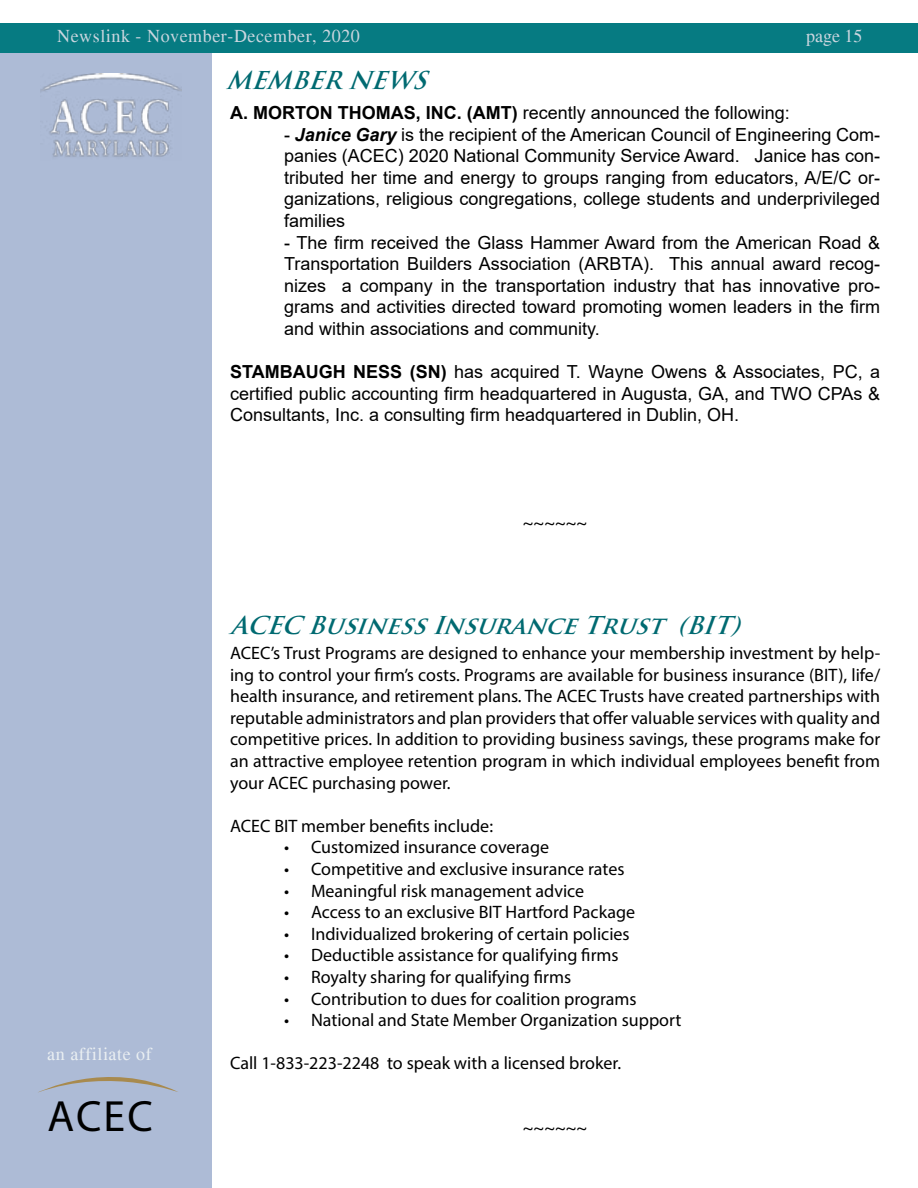
<style>
.page{position:relative;width:918px;height:1188px;background:#fff}
.page>*{position:absolute;margin:0;border:0;box-sizing:border-box;transform-origin:0 0}
.t1{font:43.8px "Myriad Pro";color:#000}
.t2{font:italic 700 24px "Trajan Pro";color:#006a71}
.t3{font:18px/21.6px "Myriad Pro";color:#000;text-align:justify}
.t4{font:18px/21.6px "Arial";color:#000;text-align:justify}
.t5{font:18px "Times";letter-spacing:.03em;color:#cbd6df}
.t6{font:18px "Times";letter-spacing:.03em;color:#eaeff2}
.s1{font-weight:700}
.s2{font-weight:700;font-style:italic}
</style>
<div class="page">
<div style="left:0;top:53px;width:212px;height:1135px;background:#adbbd6"></div>
<div style="left:0;top:24px;width:918px;height:29px;background:#067b82"></div>
<svg style="left:38px;top:1077px;width:140px;height:16px"></svg>
<img style="left:40px;top:73px;width:141px;height:84px">
<p class="t5" style="left:57px;top:25px;width:304px">Newslink - November-December, 2020</p>
<p class="t5" style="left:806px;top:25px;width:58px">page 15</p>
<h2 class="t2" style="left:226px;top:65px;width:213px">MEMBER NEWS</h2>
<p class="t4" style="left:230px;top:102px;width:561px"><span class="s1">A. MORTON THOMAS, INC. (AMT)</span> recently announced the following:</p>
<p class="t4" style="left:284px;top:123px;width:598px">- <span class="s2">Janice Gary</span> is the recipient of the American Council of Engineering Com&shy;panies (ACEC) 2020 National Community Service Award. Janice has con&shy;tributed her time and energy to groups ranging from educators, A/E/C or&shy;ganizations, religious congregations, college students and underprivileged families</p>
<p class="t4" style="left:284px;top:231px;width:598px">- The firm received the Glass Hammer Award from the American Road &amp; Transportation Builders Association (ARBTA). This annual award recog&shy;nizes a company in the transportation industry that has innovative pro&shy;grams and activities directed toward promoting women leaders in the firm and within associations and community.</p>
<p class="t4" style="left:230px;top:361px;width:652px"><span class="s1">STAMBAUGH NESS (SN)</span> has acquired T. Wayne Owens &amp; Associates, PC, a certified public accounting firm headquartered in Augusta, GA, and TWO CPAs &amp; Consultants, Inc. a consulting firm headquartered in Dublin, OH.</p>
<p class="t6" style="left:47px;top:1043px;width:106px">an affiliate of</p>
<h1 class="t1" style="left:48px;top:1089px;width:107px">ACEC</h1>
<p class="t3" style="left:523px;top:512px;width:66px">~~~~~~</p>
<h2 class="t2" style="left:230px;top:610px;width:521px">ACECBusinessInsuranceTrust (BIT)</h2>
<p class="t3" style="left:230px;top:642px;width:652px">ACEC’s Trust Programs are designed to enhance your membership investment by help&shy;ing to control your firm’s costs. Programs are available for business insurance (BIT), life/ health insurance, and retirement plans. The ACEC Trusts have created partnerships with reputable administrators and plan providers that offer valuable services with quality and competitive prices. In addition to providing business savings, these programs make for an attractive employee retention program in which individual employees benefit from your ACEC purchasing power.</p>
<p class="t3" style="left:230px;top:815px;width:265px">ACEC BIT member benefits include:</p>
<p class="t3" style="left:284px;top:836px;width:267px">• Customized insurance coverage</p>
<p class="t3" style="left:284px;top:858px;width:342px">• Competitive and exclusive insurance rates</p>
<p class="t3" style="left:284px;top:879px;width:302px">• Meaningful risk management advice</p>
<p class="t3" style="left:284px;top:901px;width:353px">• Access to an exclusive BIT Hartford Package</p>
<p class="t3" style="left:284px;top:923px;width:347px">• Individualized brokering of certain policies</p>
<p class="t3" style="left:284px;top:944px;width:336px">• Deductible assistance for qualifying firms</p>
<p class="t3" style="left:284px;top:966px;width:289px">• Royalty sharing for qualifying firms</p>
<p class="t3" style="left:284px;top:987px;width:354px">• Contribution to dues for coalition programs</p>
<p class="t3" style="left:284px;top:1009px;width:399px">• National and State Member Organization support</p>
<p class="t3" style="left:230px;top:1052px;width:393px">Call 1-833-223-2248 to speak with a licensed broker.</p>
<p class="t3" style="left:523px;top:1117px;width:66px">~~~~~~</p>
</div>
